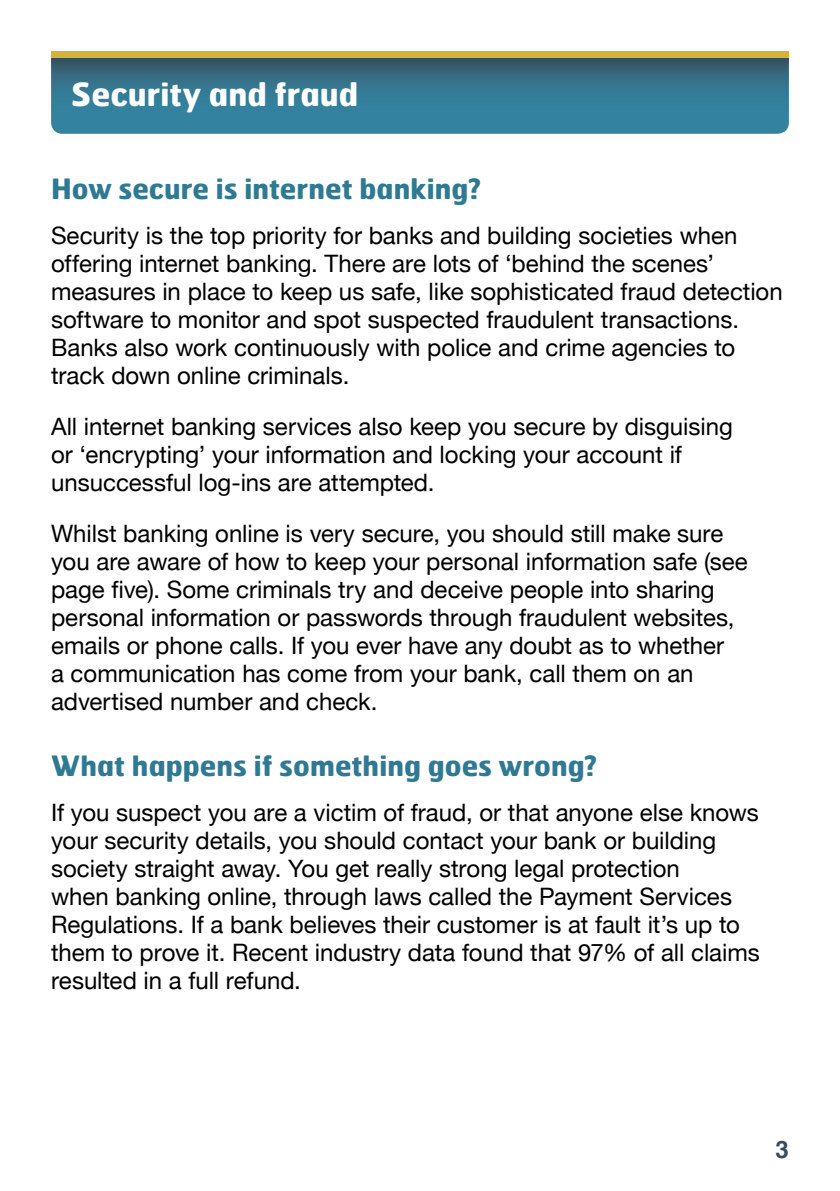
<style>
.page{position:relative;width:840px;height:1191px;background:#fff}
.page>*{position:absolute;margin:0;border:0;box-sizing:border-box;transform-origin:0 0}
.t1{font:700 32px "Hermes";color:#fff}
.t2{font:700 28px "Hermes";color:#307993}
.t3{font:24px/28px "Helvetica Neue";color:#000}
.t4{font:700 24px "Helvetica";color:#364d5d}
</style>
<div class="page">
<svg style="left:51px;top:57px;width:737px;height:77px;background:#37768d"></svg>
<div style="left:51px;top:51px;width:737px;height:6px;background:#d7b534"></div>
<h1 class="t1" style="left:71px;top:73px;width:289px">Security and fraud</h1>
<p class="t2" style="left:51px;top:170px;width:431px">How secure is internet banking?</p>
<p class="t3" style="left:51px;top:221px;width:732px">Security is the top priority for banks and building societies when offering internet banking. There are lots of ‘behind the scenes’ measures in place to keep us safe, like sophisticated fraud detection software to monitor and spot suspected fraudulent transactions.<br>Banks also work continuously with police and crime agencies to track down online criminals.</p>
<p class="t3" style="left:51px;top:412px;width:683px">All internet banking services also keep you secure by disguising or ‘encrypting’ your information and locking your account if unsuccessful log-ins are attempted.</p>
<p class="t3" style="left:51px;top:518px;width:697px">Whilst banking online is very secure, you should still make sure you are aware of how to keep your personal information safe (see page five). Some criminals try and deceive people into sharing personal information or passwords through fraudulent websites, emails or phone calls. If you ever have any doubt as to whether<br>a communication has come from your bank, call them on an advertised number and check.</p>
<p class="t2" style="left:51px;top:747px;width:547px">What happens if something goes wrong?</p>
<p class="t3" style="left:51px;top:797px;width:710px">If you suspect you are a victim of fraud, or that anyone else knows your security details, you should contact your bank or building society straight away. You get really strong legal protection<br>when banking online, through laws called the Payment Services Regulations. If a bank believes their customer is at fault it’s up to them to prove it. Recent industry data found that 97% of all claims resulted in a full refund.</p>
<p class="t4" style="left:775px;top:1133px;width:15px">3</p>
</div>
